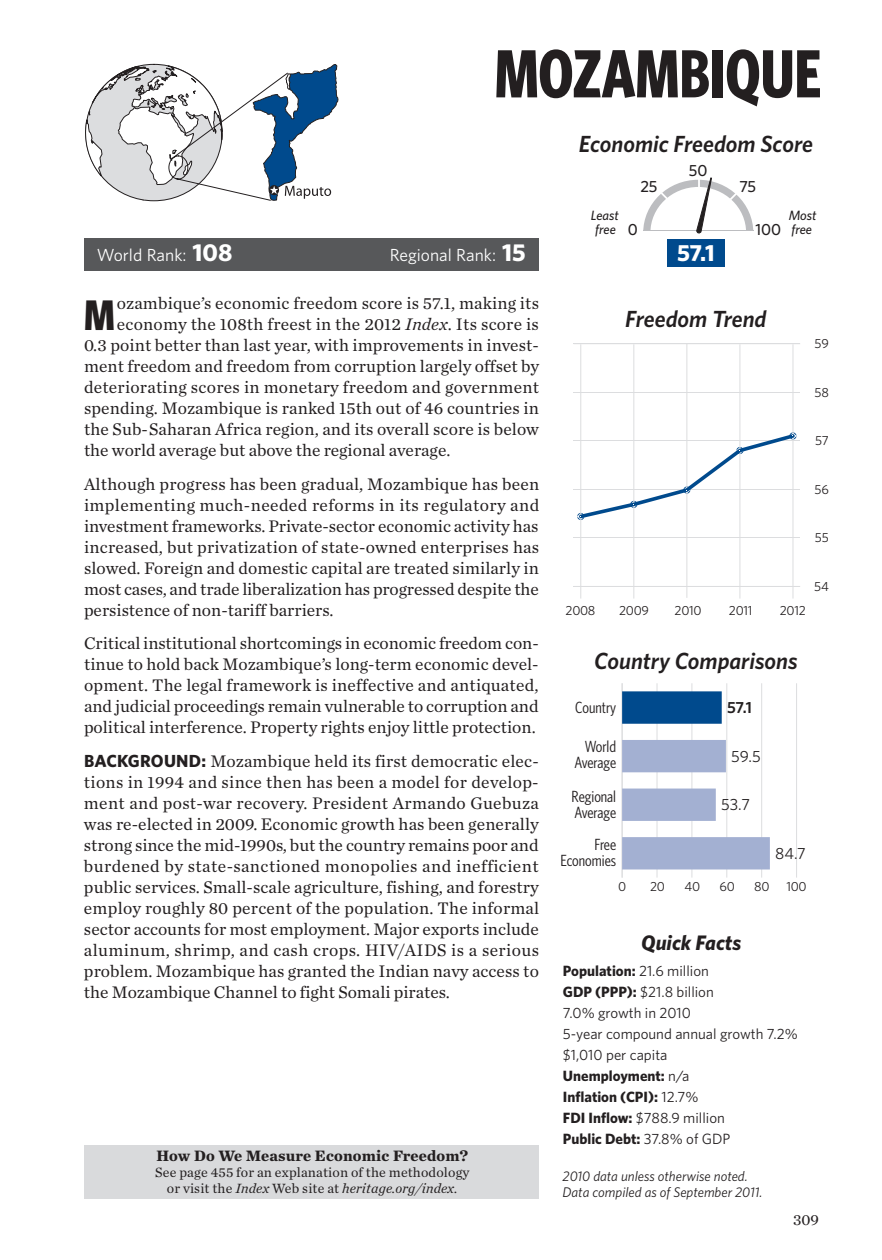
<style>
.page{position:relative;width:882px;height:1260px;background:#fff}
.page>*{position:absolute;margin:0;border:0;box-sizing:border-box;transform-origin:0 0}
.t1{font:700 68.25px "Whitney Condensed";color:#231f20;scale:.9 1}
.t2{font:700 42.88px "Whitney Condensed";color:#231f20}
.t3{font:italic 600 23.45px "Whitney";color:#231f20}
.t4{font:700 23.45px "Whitney";color:#fff}
.t5{font:italic 700 21px "Whitney";color:#231f20}
.t6{font:17.5px/21px "Chronicle Text G1";letter-spacing:.005em;color:#231f20;text-align:justify}
.t7{font:17.5px "Whitney";color:#fff}
.t8{font:16.1px/16.1px "Whitney Condensed";color:#231f20;text-align:right}
.t9{font:16.1px "Whitney";color:#231f20}
.t10{font:500 16.1px "Whitney";color:#231f20}
.t11{font:600 16.1px "Whitney";color:#231f20}
.t12{font:700 15.75px "Chronicle Text G1";letter-spacing:.01em;color:#231f20}
.t13{font:15.75px "Chronicle Text G1";color:#231f20}
.t14{font:14.88px/21px "Whitney";color:#231f20}
.t15{font:14px/15.8px "Chronicle Text G1";letter-spacing:.01em;color:#231f20;text-align:center}
.t16{font:italic 14px/15.8px "Whitney";color:#231f20}
.t17{font:italic 500 13.47px "Whitney";color:#231f20}
.t18{font:13.12px "Whitney";letter-spacing:-.025em;color:#231f20}
.s1{font-weight:700;font-size:24.5px}
.s2{font-style:italic}
.s3{font-family:"Whitney";font-weight:700}
.s4{font-weight:700}
</style>
<div class="page">
<div style="left:85px;top:1145px;width:454px;height:54px;background:#d9dadc"></div>
<div style="left:667px;top:239px;width:58px;height:28px;background:#004a8d"></div>
<hr style="left:657px;top:683px;width:1px;height:195px;background:#dcdddf">
<hr style="left:691px;top:683px;width:1px;height:195px;background:#dcdddf">
<hr style="left:726px;top:683px;width:1px;height:195px;background:#dcdddf">
<hr style="left:761px;top:683px;width:1px;height:195px;background:#dcdddf">
<hr style="left:796px;top:683px;width:1px;height:195px;background:#dcdddf">
<hr style="left:622px;top:683px;width:1px;height:195px;background:#dcdddf">
<hr style="left:580px;top:344px;width:1px;height:255px;background:#dcdddf">
<hr style="left:633px;top:344px;width:1px;height:255px;background:#dcdddf">
<hr style="left:686px;top:344px;width:1px;height:254px;background:#dcdddf">
<hr style="left:739px;top:344px;width:1px;height:255px;background:#dcdddf">
<hr style="left:793px;top:344px;width:1px;height:255px;background:#dcdddf">
<hr style="left:643px;top:230px;width:110px;height:1px;background:#bcbdc0">
<hr style="left:574px;top:586px;width:226px;height:1px;background:#dcdddf">
<hr style="left:574px;top:537px;width:226px;height:1px;background:#dcdddf">
<hr style="left:574px;top:489px;width:226px;height:1px;background:#dcdddf">
<hr style="left:574px;top:440px;width:226px;height:1px;background:#dcdddf">
<hr style="left:574px;top:392px;width:226px;height:1px;background:#dcdddf">
<hr style="left:574px;top:343px;width:226px;height:1px;background:#dcdddf">
<svg style="left:577px;top:432px;width:220px;height:89px"></svg>
<div style="left:622px;top:691px;width:100px;height:33px;background:#004a8d"></div>
<div style="left:622px;top:740px;width:104px;height:32px;background:#a3b0d2"></div>
<div style="left:622px;top:789px;width:94px;height:32px;background:#a3b0d2"></div>
<div style="left:622px;top:837px;width:148px;height:32px;background:#a3b0d2"></div>
<svg style="left:647px;top:177px;width:101px;height:57px"></svg>
<div style="left:85px;top:238px;width:454px;height:32px;background:#57585a"></div>
<svg style="left:85px;top:64px;width:253px;height:137px"></svg>
<h1 class="t1" style="left:495px;top:30px;width:365px">MOZAMBIQUE</h1>
<h3 class="t3" style="left:579px;top:128px;width:236px">Economic Freedom Score</h3>
<p class="t10" style="left:689px;top:159px;width:20px">50</p>
<p class="t10" style="left:640px;top:175px;width:19px">25</p>
<p class="t10" style="left:739px;top:175px;width:18px">75</p>
<p class="t7" style="left:97px;top:243px;width:137px">World Rank: <span class="s1">108</span></p>
<p class="t7" style="left:390px;top:243px;width:137px">Regional Rank: <span class="s1">15</span></p>
<h2 class="t2" style="left:84px;top:288px;width:32px">M</h2>
<p class="t6" style="left:117px;top:292px;width:424px">ozambique’s economic freedom score is 57.1, making its</p>
<p class="t6" style="left:117px;top:313px;width:423px">economy the 108th freest in the 2012 <span class="s2">Index</span>. Its score is</p>
<p class="t6" style="left:84px;top:334px;width:456px">0.3 point better than last year, with improvements in invest-</p>
<p class="t6" style="left:84px;top:355px;width:457px">ment freedom and freedom from corruption largely offset by</p>
<p class="t6" style="left:84px;top:376px;width:457px">deteriorating scores in monetary freedom and government</p>
<p class="t6" style="left:84px;top:397px;width:457px">spending. Mozambique is ranked 15th out of 46 countries in</p>
<p class="t6" style="left:84px;top:418px;width:456px">the Sub-Saharan Africa region, and its overall score is below</p>
<p class="t6" style="left:84px;top:439px;width:368px">the world average but above the regional average.</p>
<p class="t6" style="left:84px;top:472px;width:457px">Although progress has been gradual, Mozambique has been implementing much-needed reforms in its regulatory and investment frameworks. Private-sector economic activity has increased, but privatization of state-owned enterprises has slowed. Foreign and domestic capital are treated similarly in most cases, and trade liberalization has progressed despite the persistence of non-tariff barriers.</p>
<p class="t6" style="left:84px;top:632px;width:456px">Critical institutional shortcomings in economic freedom con&shy;tinue to hold back Mozambique’s long-term economic devel&shy;opment. The legal framework is ineffective and antiquated, and judicial proceedings remain vulnerable to corruption and political interference. Property rights enjoy little protection.</p>
<p class="t6" style="left:84px;top:750px;width:457px"><span class="s3">Background :</span> Mozambique held its first democratic elec&shy;tions in 1994 and since then has been a model for develop&shy;ment and post-war recovery. President Armando Guebuza was re-elected in 2009. Economic growth has been generally strong since the mid-1990s, but the country remains poor and burdened by state-sanctioned monopolies and inefficient public services. Small-scale agriculture, fishing, and forestry employ roughly 80 percent of the population. The informal sector accounts for most employment. Major exports include aluminum, shrimp, and cash crops. HIV/AIDS is a serious problem. Mozambique has granted the Indian navy access to the Mozambique Channel to fight Somali pirates.</p>
<p class="t17" style="left:591px;top:206px;width:29px">Least</p>
<p class="t17" style="left:789px;top:206px;width:29px">Most</p>
<p class="t17" style="left:595px;top:220px;width:22px">free</p>
<p class="t17" style="left:791px;top:220px;width:22px">free</p>
<p class="t10" style="left:628px;top:218px;width:12px">0</p>
<p class="t10" style="left:755px;top:218px;width:27px">100</p>
<h3 class="t4" style="left:677px;top:237px;width:39px">57.1</h3>
<h3 class="t3" style="left:625px;top:304px;width:143px">Freedom Trend</h3>
<p class="t18" style="left:815px;top:335px;width:16px">59</p>
<p class="t18" style="left:814px;top:383px;width:16px">58</p>
<p class="t18" style="left:815px;top:432px;width:15px">57</p>
<p class="t18" style="left:814px;top:481px;width:16px">56</p>
<p class="t18" style="left:815px;top:529px;width:16px">55</p>
<p class="t18" style="left:566px;top:602px;width:31px">2008</p>
<p class="t18" style="left:619px;top:602px;width:31px">2009</p>
<p class="t18" style="left:675px;top:602px;width:28px">2010</p>
<p class="t18" style="left:729px;top:602px;width:25px">2011</p>
<p class="t18" style="left:780px;top:602px;width:27px">2012</p>
<p class="t18" style="left:814px;top:578px;width:16px">54</p>
<h3 class="t3" style="left:594px;top:645px;width:205px">Country Comparisons</h3>
<p class="t8" style="left:575px;top:699px;width:43px">Country</p>
<p class="t8" style="left:574px;top:738px;width:43px">World<br>Average</p>
<p class="t8" style="left:572px;top:787px;width:46px;text-align:left">Regional<br>Average</p>
<p class="t8" style="left:561px;top:836px;width:57px">Free<br>Economies</p>
<p class="t11" style="left:727px;top:697px;width:26px">57.1</p>
<p class="t9" style="left:731px;top:745px;width:31px">59.5</p>
<p class="t9" style="left:721px;top:794px;width:30px">53.7</p>
<p class="t9" style="left:775px;top:842px;width:32px">84.7</p>
<p class="t18" style="left:618px;top:878px;width:10px">0</p>
<p class="t18" style="left:650px;top:878px;width:16px">20</p>
<p class="t18" style="left:685px;top:878px;width:17px">40</p>
<p class="t18" style="left:720px;top:878px;width:17px">60</p>
<p class="t18" style="left:754px;top:878px;width:17px">80</p>
<p class="t18" style="left:786px;top:878px;width:22px">100</p>
<p class="t5" style="left:641px;top:928px;width:102px">Quick Facts</p>
<p class="t14" style="left:563px;top:960px;width:237px"><span class="s4">Population:</span> 21.6 million<br><span class="s4">GDP (PPP):</span> $21.8 billion<br>7.0% growth in 2010<br>5-year compound annual growth 7.2% $1,010 per capita<br><span class="s4">Unemployment:</span> n/a<br><span class="s4">Inflation (CPI):</span> 12.7%<br><span class="s4">FDI Inflow:</span> $788.9 million<br><span class="s4">Public Debt:</span> 37.8% of GDP</p>
<p class="t12" style="left:157px;top:1143px;width:313px">How Do We Measure Economic Freedom?</p>
<p class="t15" style="left:155px;top:1164px;width:316px">See page 455 for an explanation of the methodology or visit the <span class="s2">Index</span> Web site at <span class="s2">heritage.org/index.</span></p>
<p class="t16" style="left:563px;top:1168px;width:202px">2010 data unless otherwise noted.<br>Data compiled as of September 2011.</p>
<p class="t13" style="left:793px;top:1208px;width:27px">309</p>
</div>
